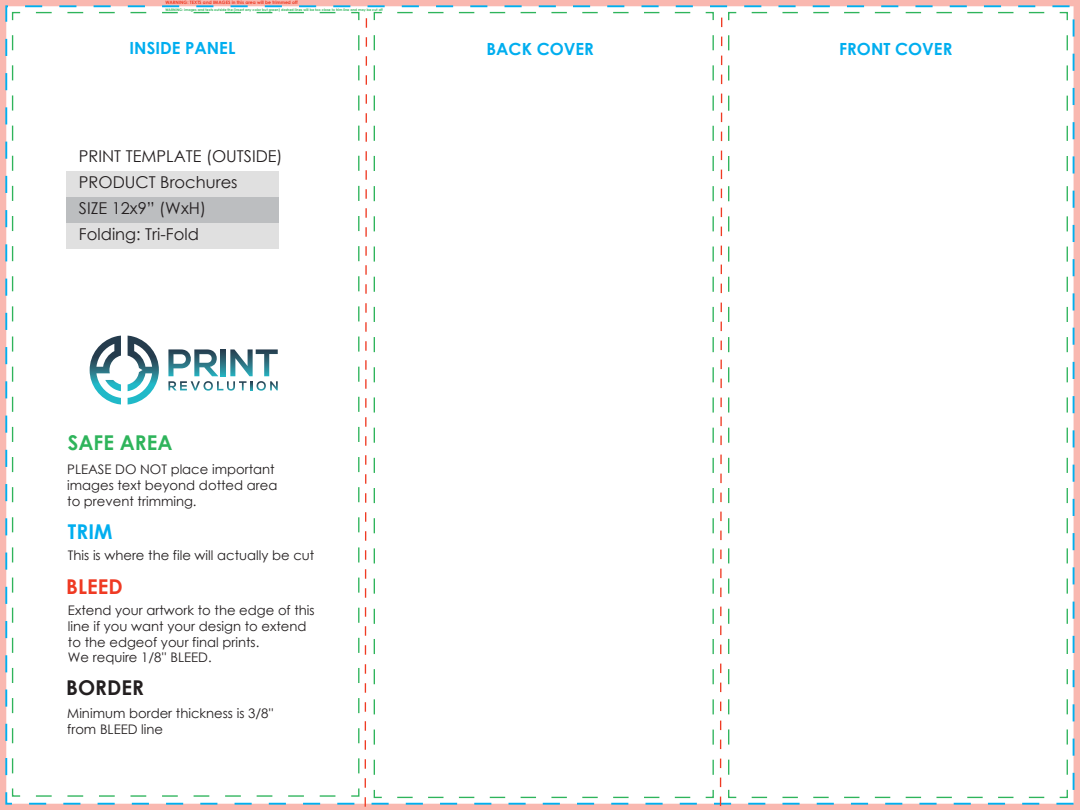
<style>
.page{position:relative;width:1080px;height:810px;background:#f9b8b0}
.page>*{position:absolute;margin:0;border:0;box-sizing:border-box;transform-origin:0 0}
.t1{font:700 20.38px "Century Gothic";color:#2eb45b}
.t2{font:700 20.38px "Century Gothic";color:#231f20}
.t3{font:700 20.38px "Century Gothic";color:#ef3a23}
.t4{font:700 20.38px "Century Gothic";color:#00aeef}
.t5{font:700 16.75px "Century Gothic";color:#00aeef}
.t6{font:16.38px/26px "Century Gothic";color:#231f20}
.t7{font:13.25px/15.9px "Century Gothic";color:#231f20}
.t8{font:700 4.62px "Century Gothic";color:#ef3a23}
.t9{font:700 3.38px "Century Gothic";color:#2eb45b}
</style>
<div class="page">
<div style="left:5px;top:5px;width:1069px;height:800px;background:#fff;border:2px dashed #00afef"></div>
<svg style="left:35px;top:795px;width:300px;height:2px"></svg>
<svg style="left:11px;top:788px;width:10px;height:9px"></svg>
<svg style="left:12px;top:35px;width:1px;height:738px"></svg>
<svg style="left:11px;top:11px;width:10px;height:10px"></svg>
<svg style="left:36px;top:12px;width:300px;height:1px"></svg>
<svg style="left:397px;top:797px;width:293px;height:1px"></svg>
<svg style="left:397px;top:12px;width:294px;height:1px"></svg>
<svg style="left:1059px;top:789px;width:9px;height:10px"></svg>
<svg style="left:751px;top:797px;width:293px;height:1px"></svg>
<svg style="left:752px;top:12px;width:293px;height:1px"></svg>
<svg style="left:1059px;top:11px;width:9px;height:10px"></svg>
<svg style="left:1067px;top:35px;width:1px;height:740px"></svg>
<div style="left:66px;top:171px;width:213px;height:53px;background:#bcbec0"></div>
<div style="left:66px;top:171px;width:213px;height:26px;background:#e0e0e0"></div>
<div style="left:66px;top:224px;width:213px;height:25px;background:#e0e0e0"></div>
<svg style="left:350px;top:11px;width:33px;height:796px"></svg>
<svg style="left:704px;top:11px;width:34px;height:796px"></svg>
<svg style="left:90px;top:336px;width:31px;height:69px"></svg>
<svg style="left:128px;top:336px;width:31px;height:69px"></svg>
<svg style="left:168px;top:349px;width:110px;height:42px"></svg>
<p class="t8" style="left:165px;top:-1px;width:134px">WARNING: TEXTS and IMAGES in this area will be trimmed off</p>
<p class="t5" style="left:130px;top:36px;width:107px">INSIDE PANEL</p>
<p class="t5" style="left:487px;top:37px;width:109px">BACK COVER</p>
<p class="t5" style="left:839px;top:37px;width:115px">FRONT COVER</p>
<p class="t9" style="left:165px;top:7px;width:219px">WARNING: images and texts outside the (insert any color but green) dashed lines will be too close to trim line and may be cut off</p>
<p class="t6" style="left:79px;top:143px;width:205px">PRINT TEMPLATE (OUTSIDE)<br>PRODUCT Brochures<br>SIZE 12x9” (WxH)<br>Folding: Tri-Fold</p>
<h1 class="t1" style="left:68px;top:427px;width:106px">SAFE AREA</h1>
<p class="t7" style="left:67px;top:461px;width:212px">PLEASE DO NOT place important images text beyond dotted area to prevent trimming.</p>
<h1 class="t4" style="left:68px;top:516px;width:46px">TRIM</h1>
<p class="t7" style="left:68px;top:547px;width:248px">This is where the file will actually be cut</p>
<h1 class="t3" style="left:66px;top:571px;width:58px">BLEED</h1>
<p class="t7" style="left:68px;top:602px;width:248px">Extend your artwork to the edge of this line if you want your design to extend to the edgeof your final prints.<br>We require 1/8'' BLEED.</p>
<h1 class="t2" style="left:66px;top:672px;width:79px">BORDER</h1>
<p class="t7" style="left:67px;top:705px;width:208px">Minimum border thickness is 3/8'' from BLEED line</p>
</div>
